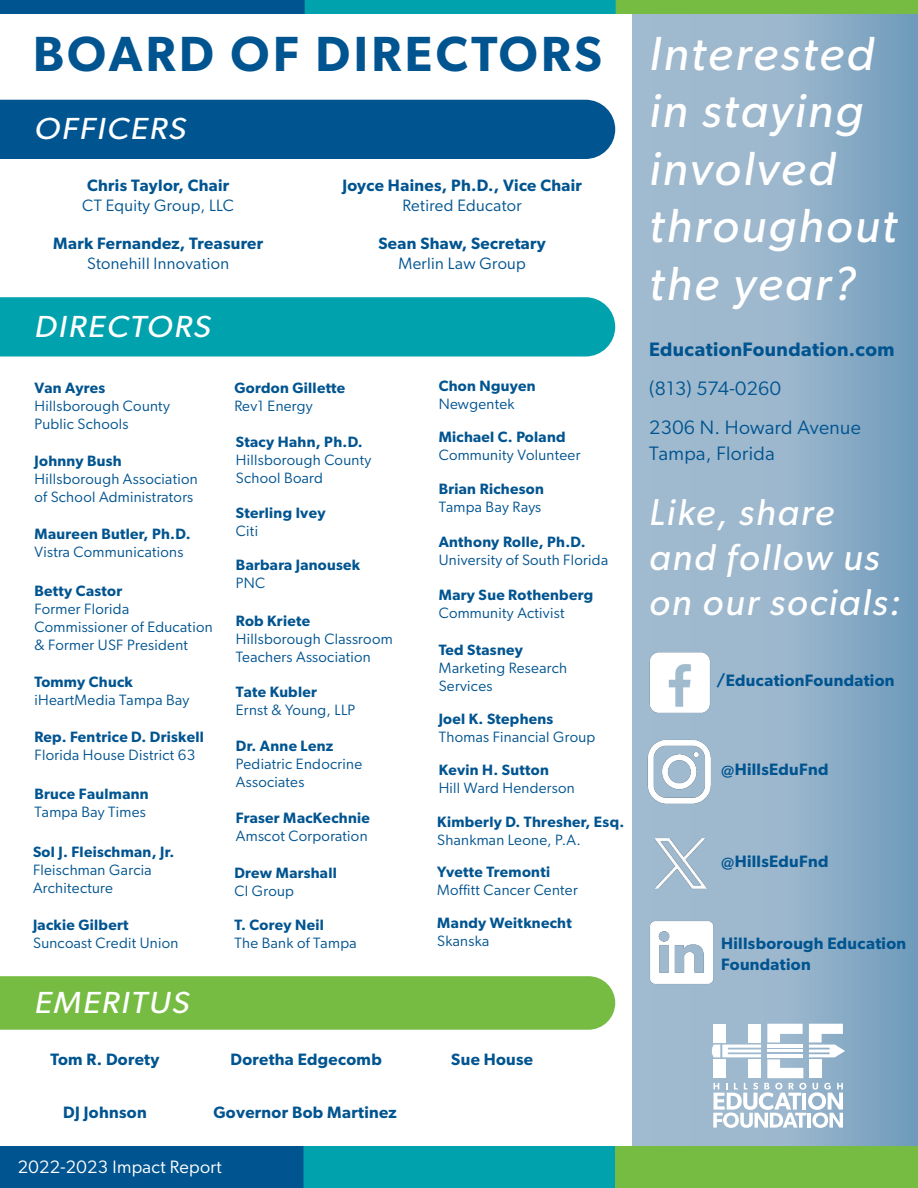
<style>
.page{position:relative;width:918px;height:1188px;background:#fff}
.page>*{position:absolute;margin:0;border:0;box-sizing:border-box;transform-origin:0 0}
.t1{font:600 49.5px "Gibson";letter-spacing:.07em;color:#005490}
.t2{font:italic 48px/57.6px "Gibson";letter-spacing:.045em;color:#fff}
.t3{font:italic 37.5px/45px "Gibson";letter-spacing:.05em;color:#fff}
.t4{font:italic 30.6px "Gibson";letter-spacing:.05em;color:#fff;scale:1.1 1}
.t5{font:19.5px/39px "Gibson";letter-spacing:.02em;color:#005490}
.t6{font:600 19.5px "Gibson";letter-spacing:.02em;color:#005490}
.t7{font:18px "Gibson";letter-spacing:.02em;color:#fff}
.t8{font:600 16.5px/21px "Gibson";letter-spacing:.02em;color:#005490}
.t9{font:16.5px "Gibson";letter-spacing:.02em;color:#005490}
.t10{font:15px/18px "Gibson";letter-spacing:.02em;color:#005490}
.t11{font:600 15px "Gibson";letter-spacing:.02em;color:#005490}
</style>
<div class="page">
<div style="left:0;top:0;width:305px;height:14px;background:#005490"></div>
<div style="left:632px;top:0;width:286px;height:1188px;background:linear-gradient(to right,#abc1d3,#7ba2c0)"></div>
<div style="left:0;top:1147px;width:304px;height:41px;background:#005490"></div>
<div style="left:0;top:100px;width:615px;height:59px;background:#005490"></div>
<img style="left:304px;top:0;width:614px;height:13px">
<div style="left:0;top:976px;width:615px;height:54px;background:#76bc43"></div>
<img style="left:645px;top:739px;width:66px;height:67px">
<img style="left:643px;top:828px;width:77px;height:74px">
<img style="left:643px;top:917px;width:77px;height:75px">
<img style="left:648px;top:649px;width:65px;height:66px">
<svg style="left:712px;top:1024px;width:133px;height:104px"></svg>
<div style="left:0;top:297px;width:615px;height:60px;background:#00a2ae"></div>
<div style="left:608px;top:1147px;width:310px;height:41px;background:#76bc43"></div>
<div style="left:304px;top:1146px;width:311px;height:42px;background:#00a2ae"></div>
<h1 class="t1" style="left:33px;top:25px;width:570px">BOARD OF DIRECTORS</h1>
<h3 class="t4" style="left:34px;top:111px;width:139px">OFFICERS</h3>
<p class="t8" style="left:87px;top:174px;width:144px">Chris Taylor, Chair</p>
<p class="t9" style="left:82px;top:195px;width:153px">CT Equity Group, LLC</p>
<p class="t8" style="left:53px;top:233px;width:212px">Mark Fernandez, Treasurer</p>
<p class="t9" style="left:87px;top:253px;width:144px">Stonehill Innovation</p>
<h3 class="t4" style="left:34px;top:308px;width:162px">DIRECTORS</h3>
<p class="t8" style="left:342px;top:174px;width:241px">Joyce Haines, Ph.D., Vice Chair</p>
<p class="t9" style="left:403px;top:195px;width:121px">Retired Educator</p>
<p class="t8" style="left:378px;top:233px;width:169px">Sean Shaw, Secretary</p>
<p class="t9" style="left:398px;top:253px;width:129px">Merlin Law Group</p>
<p class="t11" style="left:34px;top:379px;width:72px">Van Ayres</p>
<p class="t10" style="left:34px;top:397px;width:137px">Hillsborough County<br>Public Schools</p>
<p class="t11" style="left:34px;top:452px;width:89px">Johnny Bush</p>
<p class="t10" style="left:34px;top:470px;width:165px">Hillsborough Association of School Administrators</p>
<p class="t11" style="left:34px;top:525px;width:158px">Maureen Butler, Ph.D.</p>
<p class="t10" style="left:34px;top:542px;width:151px">Vistra Communications</p>
<p class="t11" style="left:34px;top:582px;width:89px">Betty Castor</p>
<p class="t10" style="left:34px;top:599px;width:180px">Former Florida<br>Commissioner of Education &amp; Former USF President</p>
<p class="t11" style="left:34px;top:672px;width:100px">Tommy Chuck</p>
<p class="t10" style="left:34px;top:690px;width:156px">iHeartMedia Tampa Bay</p>
<p class="t11" style="left:34px;top:728px;width:171px">Rep. Fentrice D. Driskell</p>
<p class="t10" style="left:34px;top:746px;width:162px">Florida House District 63</p>
<p class="t11" style="left:34px;top:785px;width:116px">Bruce Faulmann</p>
<p class="t10" style="left:34px;top:803px;width:113px">Tampa Bay Times</p>
<p class="t11" style="left:33px;top:843px;width:143px">Sol J. Fleischman, Jr.</p>
<p class="t10" style="left:33px;top:861px;width:120px">Fleischman Garcia<br>Architecture</p>
<p class="t11" style="left:33px;top:916px;width:97px">Jackie Gilbert</p>
<p class="t10" style="left:33px;top:933px;width:147px">Suncoast Credit Union</p>
<h3 class="t4" style="left:34px;top:984px;width:142px">EMERITUS</h3>
<p class="t11" style="left:234px;top:379px;width:112px">Gordon Gillette</p>
<p class="t10" style="left:234px;top:397px;width:80px">Rev1 Energy</p>
<p class="t11" style="left:236px;top:433px;width:128px">Stacy Hahn, Ph.D.</p>
<p class="t10" style="left:236px;top:451px;width:137px">Hillsborough County<br>School Board</p>
<p class="t11" style="left:236px;top:504px;width:91px">Sterling Ivey</p>
<p class="t10" style="left:236px;top:522px;width:24px">Citi</p>
<p class="t11" style="left:236px;top:556px;width:126px">Barbara Janousek</p>
<p class="t10" style="left:236px;top:574px;width:31px">PNC</p>
<p class="t11" style="left:236px;top:612px;width:76px">Rob Kriete</p>
<p class="t10" style="left:236px;top:629px;width:158px">Hillsborough Classroom<br>Teachers Association</p>
<p class="t11" style="left:236px;top:683px;width:83px">Tate Kubler</p>
<p class="t10" style="left:236px;top:701px;width:121px">Ernst &amp; Young, LLP</p>
<p class="t11" style="left:236px;top:737px;width:99px">Dr. Anne Lenz</p>
<p class="t10" style="left:236px;top:755px;width:128px">Pediatric Endocrine<br>Associates</p>
<p class="t11" style="left:236px;top:809px;width:135px">Fraser MacKechnie</p>
<p class="t10" style="left:236px;top:827px;width:133px">Amscot Corporation</p>
<p class="t11" style="left:234px;top:864px;width:104px">Drew Marshall</p>
<p class="t10" style="left:234px;top:882px;width:61px">CI Group</p>
<p class="t11" style="left:234px;top:916px;width:91px">T. Corey Neil</p>
<p class="t10" style="left:234px;top:933px;width:124px">The Bank of Tampa</p>
<p class="t11" style="left:439px;top:377px;width:98px">Chon Nguyen</p>
<p class="t10" style="left:439px;top:395px;width:77px">Newgentek</p>
<p class="t11" style="left:439px;top:428px;width:128px">Michael C. Poland</p>
<p class="t10" style="left:439px;top:446px;width:143px">Community Volunteer</p>
<p class="t11" style="left:439px;top:480px;width:107px">Brian Richeson</p>
<p class="t10" style="left:439px;top:498px;width:104px">Tampa Bay Rays</p>
<p class="t11" style="left:439px;top:533px;width:148px">Anthony Rolle, Ph.D.</p>
<p class="t10" style="left:439px;top:551px;width:171px">University of South Florida</p>
<p class="t11" style="left:439px;top:586px;width:156px">Mary Sue Rothenberg</p>
<p class="t10" style="left:439px;top:603px;width:127px">Community Activist</p>
<p class="t11" style="left:439px;top:640px;width:86px">Ted Stasney</p>
<p class="t10" style="left:439px;top:658px;width:130px">Marketing Research<br>Services</p>
<p class="t11" style="left:439px;top:710px;width:116px">Joel K. Stephens</p>
<p class="t10" style="left:439px;top:727px;width:158px">Thomas Financial Group</p>
<p class="t11" style="left:439px;top:761px;width:112px">Kevin H. Sutton</p>
<p class="t10" style="left:439px;top:779px;width:137px">Hill Ward Henderson</p>
<p class="t11" style="left:437px;top:812px;width:189px">Kimberly D. Thresher, Esq.</p>
<p class="t10" style="left:437px;top:830px;width:145px">Shankman Leone, P.A.</p>
<p class="t11" style="left:437px;top:863px;width:114px">Yvette Tremonti</p>
<p class="t10" style="left:437px;top:880px;width:142px">Moffitt Cancer Center</p>
<p class="t11" style="left:437px;top:914px;width:136px">Mandy Weitknecht</p>
<p class="t10" style="left:437px;top:932px;width:54px">Skanska</p>
<p class="t8" style="left:50px;top:1049px;width:111px">Tom R. Dorety</p>
<p class="t8" style="left:230px;top:1049px;width:153px">Doretha Edgecomb</p>
<p class="t8" style="left:451px;top:1049px;width:83px">Sue House</p>
<p class="t8" style="left:63px;top:1101px;width:85px">DJ Johnson</p>
<p class="t8" style="left:213px;top:1101px;width:185px">Governor Bob Martinez</p>
<p class="t7" style="left:18px;top:1156px;width:206px">2022-2023 Impact Report</p>
<h2 class="t2" style="left:649px;top:24px;width:249px">Interested in staying involved throughout the year?</h2>
<h3 class="t6" style="left:649px;top:338px;width:247px">EducationFoundation.com</h3>
<h3 class="t5" style="left:649px;top:369px;width:213px">(813) 574-0260<br>2306 N. Howard Avenue</h3>
<h3 class="t5" style="left:649px;top:433px;width:127px">Tampa, Florida</h3>
<h3 class="t3" style="left:649px;top:489px;width:253px">Like, share and follow us on our socials:</h3>
<p class="t8" style="left:717px;top:670px;width:179px">/EducationFoundation</p>
<p class="t8" style="left:721px;top:758px;width:109px">@HillsEduFnd</p>
<p class="t8" style="left:721px;top:850px;width:109px">@HillsEduFnd</p>
<p class="t8" style="left:721px;top:933px;width:187px">Hillsborough Education<br>Foundation</p>
</div>
